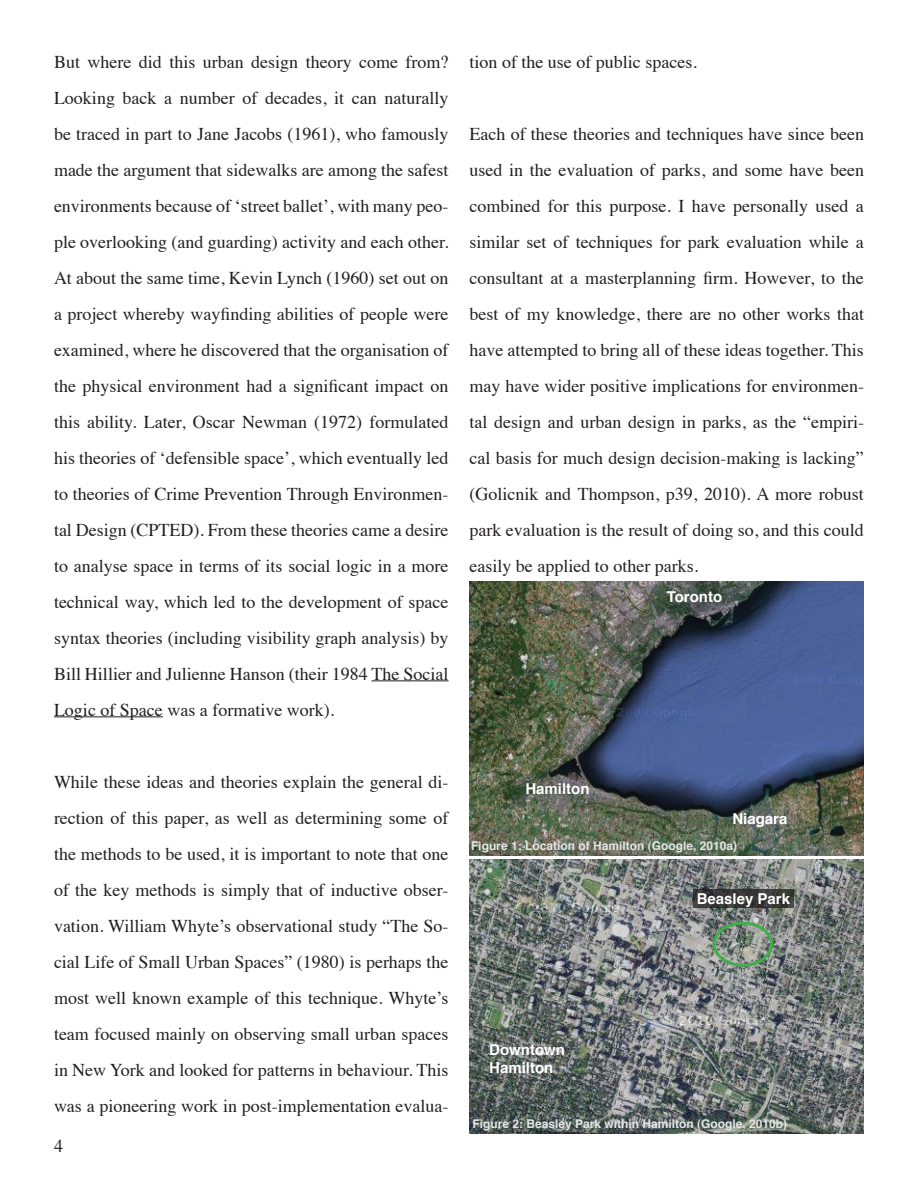
<style>
.page{position:relative;width:918px;height:1188px;background:#fff}
.page>*{position:absolute;margin:0;border:0;box-sizing:border-box;transform-origin:0 0}
.t1{font:18px/36px "Times";color:#231f20;text-align:justify}
.t2{font:700 15px/18px "Helvetica";color:#fff}
.t3{font:700 12px "Helvetica";color:#e5e6e8}
</style>
<div class="page">
<hr style="left:372px;top:680px;width:77px;height:1px;background:#231f20">
<hr style="left:54px;top:716px;width:109px;height:1px;background:#231f20">
<img style="left:470px;top:581px;width:394px;height:274px">
<img style="left:470px;top:860px;width:394px;height:274px">
<svg style="left:694px;top:890px;width:100px;height:18px;background:#383636"></svg>
<div style="left:713px;top:922px;width:60px;height:45px;border:3px solid #40ae49;border-radius:50%"></div>
<p class="t1" style="left:54px;top:42px;width:396px">But where did this urban design theory come from?<br>Looking back a number of decades, it can naturally be traced in part to Jane Jacobs (1961), who famously made the argument that sidewalks are among the safest environments because of ‘street ballet’, with many peo&shy;ple overlooking (and guarding) activity and each other.<br>At about the same time, Kevin Lynch (1960) set out on a project whereby wayfinding abilities of people were examined, where he discovered that the organisation of the physical environment had a significant impact on this ability. Later, Oscar Newman (1972) formulated his theories of ‘defensible space’, which eventually led to theories of Crime Prevention Through Environmen&shy;tal Design (CPTED). From these theories came a desire to analyse space in terms of its social logic in a more technical way, which led to the development of space syntax theories (including visibility graph analysis) by Bill Hillier and Julienne Hanson (their 1984 The Social Logic of Space was a formative work).</p>
<p class="t1" style="left:469px;top:42px;width:229px">tion of the use of public spaces.</p>
<p class="t1" style="left:469px;top:114px;width:396px">Each of these theories and techniques have since been used in the evaluation of parks, and some have been combined for this purpose. I have personally used a similar set of techniques for park evaluation while a consultant at a masterplanning firm. However, to the best of my knowledge, there are no other works that have attempted to bring all of these ideas together. This may have wider positive implications for environmen&shy;tal design and urban design in parks, as the “empiri&shy;cal basis for much design decision-making is lacking” (Golicnik and Thompson, p39, 2010). A more robust park evaluation is the result of doing so, and this could easily be applied to other parks.</p>
<p class="t2" style="left:667px;top:588px;width:57px">Toronto</p>
<p class="t1" style="left:54px;top:762px;width:396px">While these ideas and theories explain the general di&shy;rection of this paper, as well as determining some of the methods to be used, it is important to note that one of the key methods is simply that of inductive obser&shy;vation. William Whyte’s observational study “The So&shy;cial Life of Small Urban Spaces” (1980) is perhaps the most well known example of this technique. Whyte’s team focused mainly on observing small urban spaces in New York and looked for patterns in behaviour. This was a pioneering work in post-implementation evalua-</p>
<p class="t1" style="left:54px;top:1126px;width:10px">4</p>
<p class="t2" style="left:525px;top:780px;width:66px">Hamilton</p>
<p class="t2" style="left:732px;top:810px;width:57px">Niagara</p>
<p class="t3" style="left:471px;top:836px;width:268px">Figure 1: Location of Hamilton (Google, 2010a)</p>
<p class="t2" style="left:489px;top:1041px;width:77px">Downtown<br>Hamilton</p>
<p class="t2" style="left:697px;top:890px;width:95px">Beasley Park</p>
<p class="t3" style="left:472px;top:1114px;width:316px">Figure 2: Beasley Park within Hamilton (Google, 2010b)</p>
</div>
